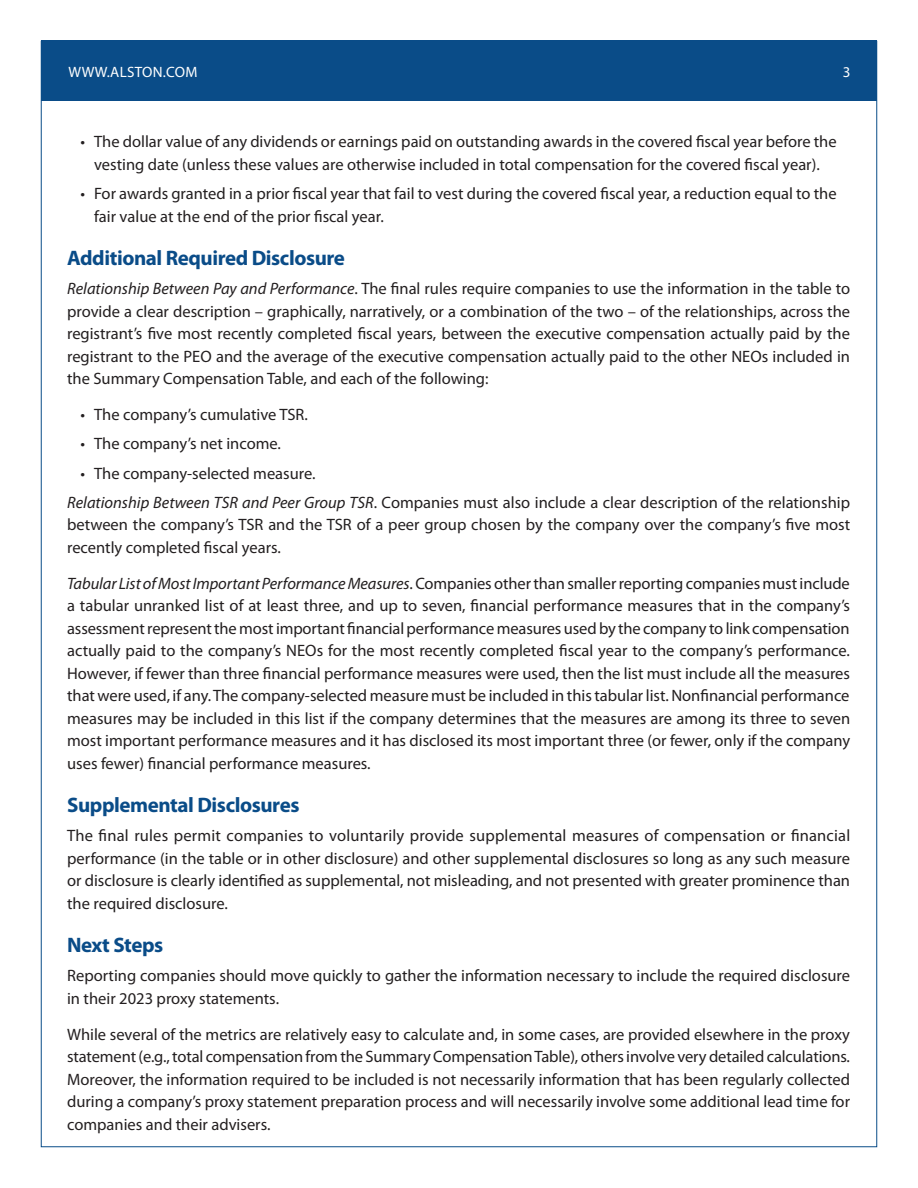
<style>
.page{position:relative;width:918px;height:1188px;background:#fff}
.page>*{position:absolute;margin:0;border:0;box-sizing:border-box;transform-origin:0 0}
.t1{font:700 21px "Myriad Pro";letter-spacing:-.02em;color:#0a4c88}
.t2{font:16.5px/22.5px "Myriad Pro";color:#231f20}
.t3{font:15px "Myriad Pro";letter-spacing:.02em;color:#fff}
.s1{font-style:italic}
</style>
<div class="page">
<div style="left:41px;top:40px;width:835px;height:61px;background:#0a4c88"></div>
<p class="t3" style="left:68px;top:62px;width:130px">WWW.ALSTON.COM</p>
<p class="t3" style="left:843px;top:62px;width:9px">3</p>
<p class="t2" style="left:81px;top:130px;width:758px;text-align:center">• The dollar value of any dividends or earnings paid on outstanding awards in the covered fiscal year before the vesting date (unless these values are otherwise included in total compensation for the covered fiscal year).</p>
<p class="t2" style="left:94px;top:182px;width:744px;text-indent:-13px">• For awards granted in a prior fiscal year that fail to vest during the covered fiscal year, a reduction equal to the fair value at the end of the prior fiscal year.</p>
<p class="t1" style="left:67px;top:244px;width:279px">Additional Required Disclosure</p>
<p class="t2" style="left:67px;top:277px;width:785px;text-align:justify"><span class="s1">Relationship Between Pay and Performance</span>. The final rules require companies to use the information in the table to provide a clear description – graphically, narratively, or a combination of the two – of the relationships, across the registrant’s five most recently completed fiscal years, between the executive compensation actually paid by the registrant to the PEO and the average of the executive compensation actually paid to the other NEOs included in the Summary Compensation Table, and each of the following:</p>
<p class="t2" style="left:81px;top:403px;width:229px">• The company’s cumulative TSR.</p>
<p class="t2" style="left:81px;top:432px;width:202px">• The company’s net income.</p>
<p class="t2" style="left:67px;top:458px;width:784px;line-height:29.2px;text-indent:13px">• The company-selected measure.<br><span class="s1">Relationship Between TSR and Peer Group TSR</span>. Companies must also include a clear description of the relationship</p>
<p class="t2" style="left:67px;top:513px;width:785px">between the company’s TSR and the TSR of a peer group chosen by the company over the company’s five most recently completed fiscal years.</p>
<p class="t2" style="left:67px;top:572px;width:785px;text-align:justify"><span class="s1">Tabular List of Most Important Performance Measures</span>. Companies other than smaller reporting companies must include a tabular unranked list of at least three, and up to seven, financial performance measures that in the company’s assessment represent the most important financial performance measures used by the company to link compensation actually paid to the company’s NEOs for the most recently completed fiscal year to the company’s performance.<br>However, if fewer than three financial performance measures were used, then the list must include all the measures that were used, if any. The company-selected measure must be included in this tabular list. Nonfinancial performance measures may be included in this list if the company determines that the measures are among its three to seven most important performance measures and it has disclosed its most important three (or fewer, only if the company uses fewer) financial performance measures.</p>
<p class="t1" style="left:67px;top:791px;width:234px">Supplemental Disclosures</p>
<p class="t2" style="left:67px;top:824px;width:785px;text-align:justify">The final rules permit companies to voluntarily provide supplemental measures of compensation or financial performance (in the table or in other disclosure) and other supplemental disclosures so long as any such measure or disclosure is clearly identified as supplemental, not misleading, and not presented with greater prominence than the required disclosure.</p>
<p class="t1" style="left:67px;top:931px;width:98px">Next Steps</p>
<p class="t2" style="left:67px;top:964px;width:785px">Reporting companies should move quickly to gather the information necessary to include the required disclosure in their 2023 proxy statements.</p>
<p class="t2" style="left:67px;top:1023px;width:784px;text-align:justify">While several of the metrics are relatively easy to calculate and, in some cases, are provided elsewhere in the proxy statement (e.g., total compensation from the Summary Compensation Table), others involve very detailed calculations.<br>Moreover, the information required to be included is not necessarily information that has been regularly collected during a company’s proxy statement preparation process and will necessarily involve some additional lead time for companies and their advisers.</p>
</div>
